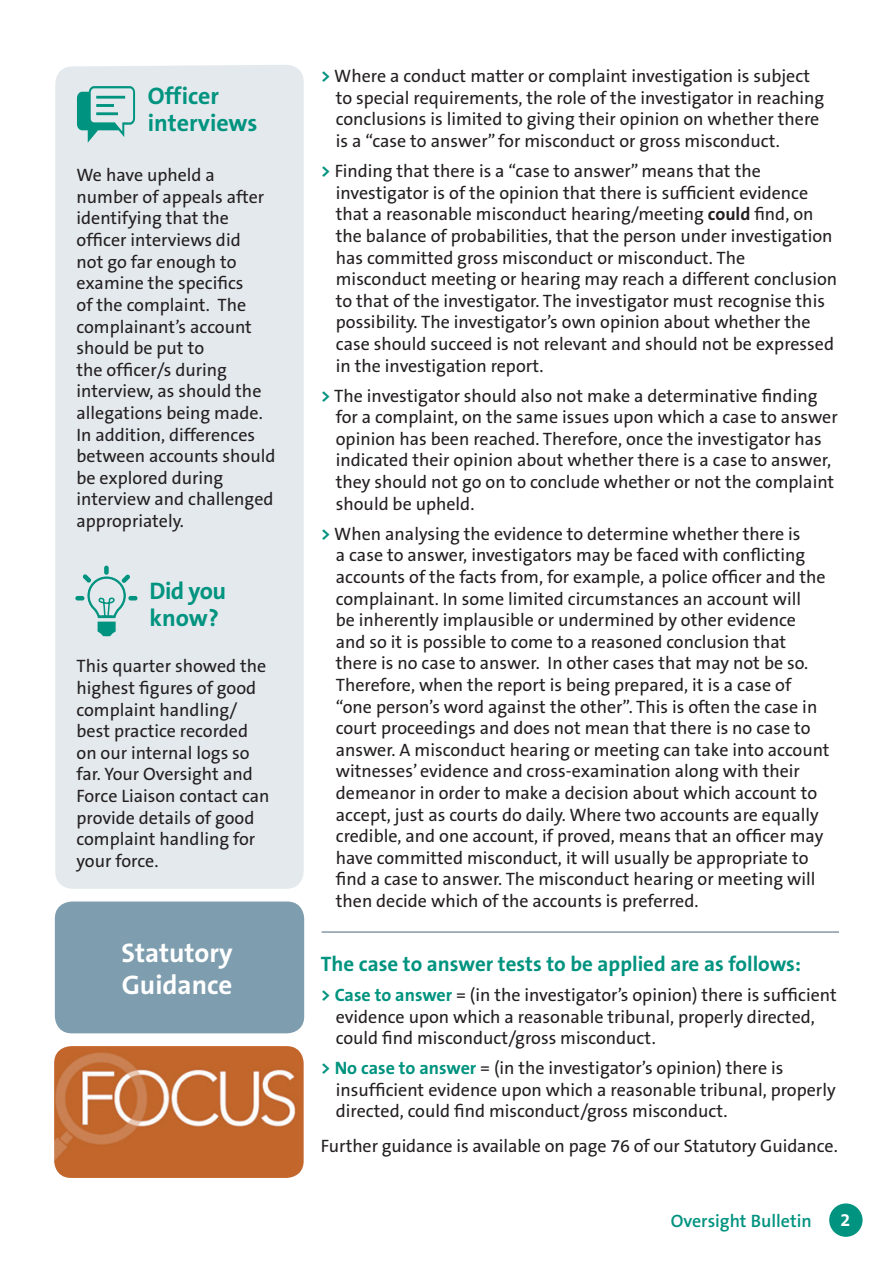
<style>
.page{position:relative;width:893px;height:1263px;background:#fff}
.page>*{position:absolute;margin:0;border:0;box-sizing:border-box;transform-origin:0 0}
.t1{font:700 27px/32.4px "The Sans B7";color:#fff}
.t2{font:700 24px/27px "The Sans B7";color:#00937f}
.t3{font:700 24px/27px "The Sans B7";letter-spacing:-.02em;color:#00937f}
.t4{font:700 21px "The Sans B7";color:#00937f}
.t5{font:18px/21.6px "The Sans B5 Plain";color:#231f20}
.t6{font:600 18px "The Sans B6";color:#00937f}
.t7{font:700 18px "The Sans B7";color:#fff}
.s1{font-family:"The Sans B7";font-weight:700;color:#00937f}
.s2{font-family:"The Sans B7";font-weight:700}
</style>
<div class="page">
<div style="left:55px;top:65px;width:249px;height:824px;background:#e3e9ed"></div>
<hr style="left:322px;top:931px;width:517px;height:2px;background:#859aa9">
<div style="left:829px;top:1203px;width:33px;height:34px;background:#00937f;border-radius:50%"></div>
<div style="left:55px;top:901px;width:249px;height:132px;background:#7e9dae;border-radius:17px"></div>
<img style="left:54px;top:1046px;width:250px;height:132px">
<svg style="left:77px;top:86px;width:58px;height:57px;background:#97ccc8"></svg>
<div style="left:96px;top:96px;width:29px;height:3px;background:#00937f;border:1px solid #00937f"></div>
<div style="left:96px;top:104px;width:18px;height:3px;background:#00937f;border:1px solid #00937f"></div>
<div style="left:96px;top:112px;width:22px;height:3px;background:#00937f;border:1px solid #00937f"></div>
<svg style="left:75px;top:566px;width:62px;height:71px;background:#bad9d9"></svg>
<h2 class="t2" style="left:148px;top:83px;width:111px">Officer interviews</h2>
<p class="t5" style="left:77px;top:165px;width:200px">We have upheld a number of appeals after identifying that the officer interviews did<br>not go far enough to examine the specifics<br>of the complaint. The complainant’s account should be put to<br>the officer/s during interview, as should the allegations being made.<br>In addition, differences between accounts should be explored during interview and challenged appropriately.</p>
<h2 class="t3" style="left:149px;top:578px;width:78px">Did you know?</h2>
<p class="t5" style="left:77px;top:656px;width:195px">This quarter showed the highest figures of good complaint handling/ best practice recorded on our internal logs so far. Your Oversight and<br>Force Liaison contact can provide details of good complaint handling for your force.</p>
<h1 class="t1" style="left:121px;top:937px;width:113px">Statutory<br>Guidance</h1>
<p class="t5" style="left:336px;top:66px;width:490px;text-indent:-15px"><span class="s1">&gt;</span> Where a conduct matter or complaint investigation is subject to special requirements, the role of the investigator in reaching conclusions is limited to giving their opinion on whether there is a “case to answer” for misconduct or gross misconduct.</p>
<p class="t5" style="left:336px;top:161px;width:503px;text-indent:-15px"><span class="s1">&gt;</span> Finding that there is a “case to answer” means that the investigator is of the opinion that there is sufficient evidence that a reasonable misconduct hearing/meeting <span class="s2">could</span> find, on the balance of probabilities, that the person under investigation has committed gross misconduct or misconduct. The misconduct meeting or hearing may reach a different conclusion to that of the investigator. The investigator must recognise this possibility. The investigator’s own opinion about whether the case should succeed is not relevant and should not be expressed in the investigation report.</p>
<p class="t5" style="left:336px;top:385px;width:503px;text-indent:-15px"><span class="s1">&gt;</span> The investigator should also not make a determinative finding for a complaint, on the same issues upon which a case to answer opinion has been reached. Therefore, once the investigator has indicated their opinion about whether there is a case to answer, they should not go on to conclude whether or not the complaint should be upheld.</p>
<p class="t5" style="left:336px;top:523px;width:495px;text-indent:-15px"><span class="s1">&gt;</span> When analysing the evidence to determine whether there is<br>a case to answer, investigators may be faced with conflicting accounts of the facts from, for example, a police officer and the complainant. In some limited circumstances an account will<br>be inherently implausible or undermined by other evidence and so it is possible to come to a reasoned conclusion that there is no case to answer. In other cases that may not be so.<br>Therefore, when the report is being prepared, it is a case of “one person’s word against the other”. This is often the case in court proceedings and does not mean that there is no case to answer. A misconduct hearing or meeting can take into account witnesses’ evidence and cross-examination along with their demeanor in order to make a decision about which account to accept, just as courts do daily. Where two accounts are equally credible, and one account, if proved, means that an officer may have committed misconduct, it will usually be appropriate to find a case to answer. The misconduct hearing or meeting will then decide which of the accounts is preferred.</p>
<p class="t4" style="left:321px;top:952px;width:482px">The case to answer tests to be applied are as follows:</p>
<p class="t5" style="left:336px;top:984px;width:502px;text-indent:-15px"><span class="s1">&gt; Case to answer</span> = (in the investigator’s opinion) there is sufficient evidence upon which a reasonable tribunal, properly directed, could find misconduct/gross misconduct.</p>
<p class="t5" style="left:336px;top:1058px;width:501px;text-indent:-15px"><span class="s1">&gt; No case to answer</span> = (in the investigator’s opinion) there is insufficient evidence upon which a reasonable tribunal, properly directed, could find misconduct/gross misconduct.</p>
<p class="t5" style="left:321px;top:1135px;width:518px">Further guidance is available on page 76 of our Statutory Guidance.</p>
<p class="t6" style="left:671px;top:1211px;width:143px">Oversight Bulletin</p>
<p class="t7" style="left:840px;top:1210px;width:11px">2</p>
</div>
